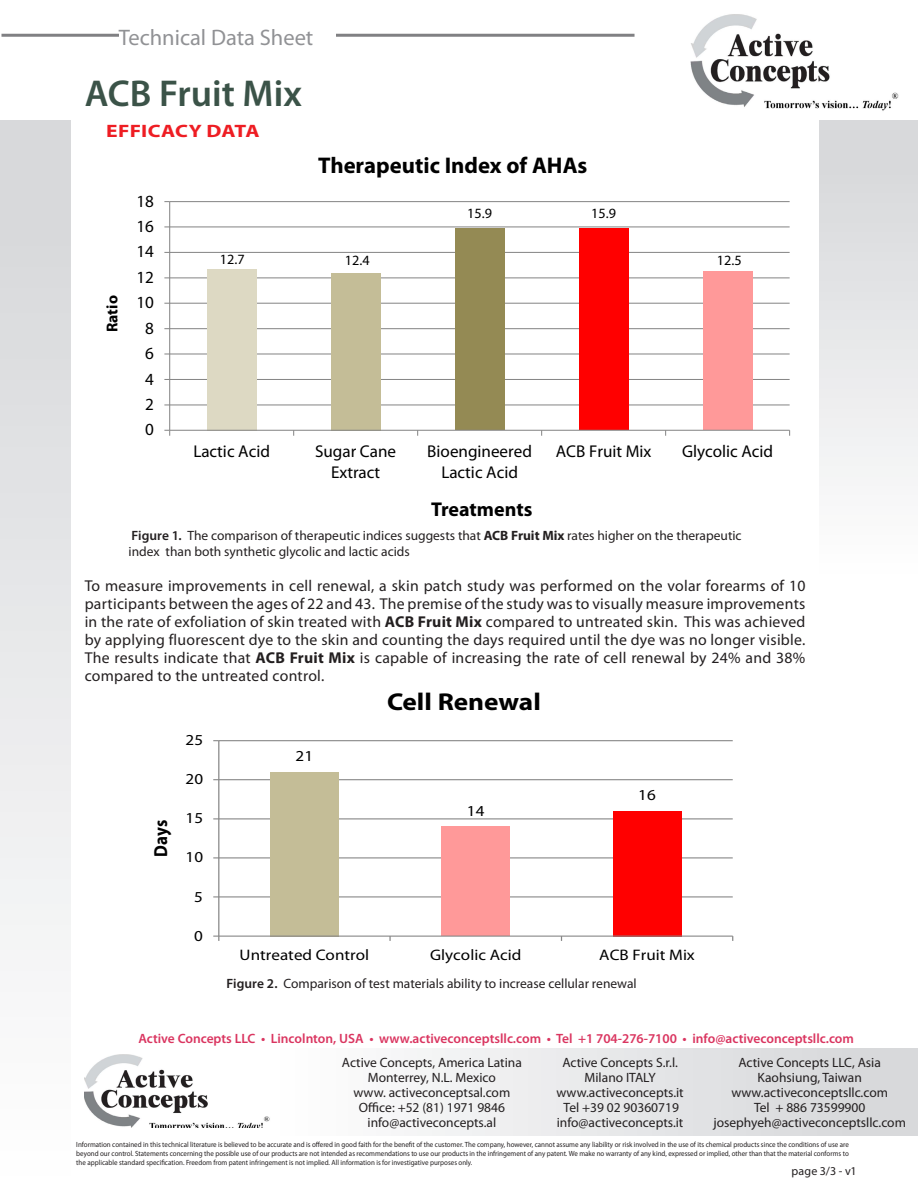
<style>
.page{position:relative;width:918px;height:1188px;background:#fff}
.page>*{position:absolute;margin:0;border:0;box-sizing:border-box;transform-origin:0 0}
.t1{font:600 37.5px "Myriad Pro";color:#3b5348}
.t2{font:700 24.45px "Myriad Pro";color:#000;scale:1.12 1}
.t3{font:700 22.8px "Myriad Pro";color:#000}
.t4{font:22.5px "Myriad Pro";color:#919295}
.t5{font:700 19.95px "Myriad Pro";color:#000}
.t6{font:700 18.9px "Myriad Pro";color:#000;scale:.9 1}
.t7{font:700 18.45px "Myriad Pro";color:#000;scale:1.12 1}
.t8{font:700 18px "Myriad Pro";letter-spacing:.005em;color:#ee1d23;scale:1.2 1}
.t9{font:17.1px/20.5px "Myriad Pro";color:#000;text-align:center}
.t10{font:15.75px/18px "Myriad Pro";letter-spacing:.015em;color:#231f20;text-align:justify}
.t11{font:700 15.75px "Myriad Pro";letter-spacing:.005em;color:#000}
.t12{font:15.3px "Myriad Pro";letter-spacing:.005em;color:#000;scale:1.12 1}
.t13{font:14.25px "Myriad Pro";letter-spacing:.005em;color:#000}
.t14{font:13.5px/16.2px "Myriad Pro";color:#231f20}
.t15{font:600 13.5px "Myriad Pro";color:#da3560}
.t16{font:12px "Myriad Pro";letter-spacing:.01em;color:#231f20}
.t17{font:7.5px/9px "Myriad Pro";color:#231f20;text-align:justify;scale:.93 1}
.s1{font-weight:600}
.s2{font-weight:700}
</style>
<div class="page">
<img style="left:690px;top:14px;width:209px;height:97px">
<hr style="left:2px;top:34px;width:633px;height:3px;background:#808083">
<div style="left:119px;top:28px;width:217px;height:31px;background:#fff"></div>
<div style="left:819px;top:120px;width:99px;height:459px;background:linear-gradient(to bottom,#d4d5d8,#fefefe)"></div>
<hr style="left:170px;top:404px;width:620px;height:1px;background:#868686">
<hr style="left:170px;top:379px;width:620px;height:1px;background:#868686">
<hr style="left:170px;top:353px;width:620px;height:2px;background:#868686">
<hr style="left:170px;top:328px;width:620px;height:1px;background:#868686">
<hr style="left:170px;top:303px;width:620px;height:1px;background:#868686">
<hr style="left:170px;top:277px;width:620px;height:1px;background:#868686">
<hr style="left:170px;top:252px;width:620px;height:1px;background:#868686">
<hr style="left:170px;top:226px;width:620px;height:1px;background:#868686">
<hr style="left:170px;top:201px;width:620px;height:1px;background:#868686">
<div style="left:207px;top:269px;width:50px;height:161px;background:#ddd9c3"></div>
<div style="left:331px;top:273px;width:50px;height:157px;background:#c4bd97"></div>
<div style="left:455px;top:228px;width:50px;height:202px;background:#948a54"></div>
<div style="left:579px;top:228px;width:50px;height:202px;background:#f00"></div>
<div style="left:703px;top:271px;width:50px;height:159px;background:#f99"></div>
<hr style="left:169px;top:202px;width:1px;height:228px;background:#868686">
<svg style="left:164px;top:353px;width:6px;height:2px"></svg>
<hr style="left:170px;top:430px;width:620px;height:1px;background:#868686">
<hr style="left:219px;top:896px;width:514px;height:2px;background:#868686">
<hr style="left:219px;top:857px;width:514px;height:1px;background:#868686">
<hr style="left:219px;top:818px;width:514px;height:1px;background:#868686">
<hr style="left:219px;top:779px;width:514px;height:1px;background:#868686">
<hr style="left:219px;top:740px;width:514px;height:1px;background:#868686">
<div style="left:270px;top:772px;width:69px;height:164px;background:#c4bd97"></div>
<div style="left:442px;top:827px;width:68px;height:109px;background:#f99"></div>
<div style="left:613px;top:811px;width:68px;height:125px;background:#f00"></div>
<hr style="left:218px;top:741px;width:1px;height:195px;background:#868686">
<hr style="left:219px;top:936px;width:514px;height:1px;background:#868686">
<img style="left:85px;top:1054px;width:185px;height:73px">
<div style="left:272px;top:1048px;width:646px;height:87px;background:linear-gradient(to right,#fefefe,#d4d5d8)"></div>
<div style="left:0;top:120px;width:71px;height:1068px;background:linear-gradient(to bottom,#d4d5d8,#fefefe)"></div>
<p class="t4" style="left:119px;top:23px;width:196px">Technical Data Sheet</p>
<p class="t1" style="left:85px;top:69px;width:219px">ACB Fruit Mix</p>
<p class="t8" style="left:106px;top:119px;width:129px">EFFICACY DATA</p>
<p class="t11" style="left:102px;top:332px;width:38px;rotate:-90deg">Ratio</p>
<p class="t9" style="left:136px;top:190px;width:19px">18</p>
<p class="t9" style="left:136px;top:216px;width:19px">16</p>
<p class="t9" style="left:136px;top:241px;width:19px">14</p>
<p class="t9" style="left:136px;top:267px;width:19px">12</p>
<p class="t9" style="left:136px;top:292px;width:19px">10</p>
<p class="t9" style="left:145px;top:317px;width:10px">8</p>
<p class="t9" style="left:145px;top:343px;width:10px">6</p>
<p class="t9" style="left:145px;top:368px;width:10px">4</p>
<p class="t9" style="left:145px;top:394px;width:10px">2</p>
<p class="t9" style="left:145px;top:419px;width:10px">0</p>
<p class="t3" style="left:318px;top:150px;width:271px">Therapeutic Index of AHAs</p>
<p class="t13" style="left:220px;top:251px;width:26px">12.7</p>
<p class="t13" style="left:345px;top:252px;width:26px">12.4</p>
<p class="t13" style="left:467px;top:205px;width:26px">15.9</p>
<p class="t13" style="left:591px;top:205px;width:26px">15.9</p>
<p class="t13" style="left:717px;top:252px;width:26px">12.5</p>
<p class="t9" style="left:193px;top:441px;width:78px">Lactic Acid</p>
<p class="t9" style="left:315px;top:441px;width:83px">Sugar Cane<br>Extract</p>
<p class="t9" style="left:427px;top:441px;width:106px">Bioengineered<br>Lactic Acid</p>
<p class="t9" style="left:556px;top:441px;width:97px">ACB Fruit Mix</p>
<p class="t9" style="left:682px;top:441px;width:93px">Glycolic Acid</p>
<p class="t5" style="left:431px;top:496px;width:103px">Treatments</p>
<p class="t14" style="left:129px;top:527px;width:615px"><span class="s1">Figure 1.</span> The comparison of therapeutic indices suggests that <span class="s2">ACB Fruit Mix</span> rates higher on the therapeutic index than both synthetic glycolic and lactic acids</p>
<p class="t10" style="left:85px;top:576px;width:722px">To measure improvements in cell renewal, a skin patch study was performed on the volar forearms of 10 participants between the ages of 22 and 43. The premise of the study was to visually measure improvements in the rate of exfoliation of skin treated with <span class="s2">ACB Fruit Mix</span> compared to untreated skin. This was achieved by applying fluorescent dye to the skin and counting the days required until the dye was no longer visible.<br>The results indicate that <span class="s2">ACB Fruit Mix</span> is capable of increasing the rate of cell renewal by 24% and 38% compared to the untreated control.</p>
<p class="t6" style="left:148px;top:857px;width:43px;rotate:-90deg">Days</p>
<p class="t12" style="left:186px;top:731px;width:17px">25</p>
<p class="t12" style="left:186px;top:770px;width:17px">20</p>
<p class="t12" style="left:186px;top:809px;width:17px">15</p>
<p class="t12" style="left:186px;top:848px;width:17px">10</p>
<p class="t12" style="left:194px;top:887px;width:9px">5</p>
<p class="t12" style="left:194px;top:926px;width:9px">0</p>
<p class="t12" style="left:296px;top:747px;width:17px">21</p>
<p class="t2" style="left:387px;top:685px;width:139px">Cell Renewal</p>
<p class="t12" style="left:467px;top:801px;width:17px">14</p>
<p class="t12" style="left:638px;top:786px;width:17px">16</p>
<p class="t12" style="left:240px;top:946px;width:117px">Untreated Control</p>
<p class="t12" style="left:430px;top:946px;width:83px">Glycolic Acid</p>
<p class="t12" style="left:599px;top:946px;width:87px">ACB Fruit Mix</p>
<p class="t14" style="left:226px;top:975px;width:412px"><span class="s1">Figure 2.</span> Comparison of test materials ability to increase cellular renewal</p>
<p class="t7" style="left:423px;top:978px;width:94px">Treatments</p>
<p class="t15" style="left:138px;top:1030px;width:717px">Active Concepts LLC • Lincolnton, USA • www.activeconceptsllc.com • Tel +1 704-276-7100 • info@activeconceptsllc.com</p>
<p class="t14" style="left:562px;top:1054px;width:117px">Active Concepts S.r.l.</p>
<p class="t14" style="left:584px;top:1069px;width:73px">Milano ITALY</p>
<p class="t14" style="left:557px;top:1084px;width:129px">www.activeconcepts.it</p>
<p class="t14" style="left:564px;top:1099px;width:117px">Tel +39 02 90360719</p>
<p class="t14" style="left:557px;top:1114px;width:128px">info@activeconcepts.it</p>
<p class="t14" style="left:738px;top:1054px;width:144px">Active Concepts LLC, Asia</p>
<p class="t14" style="left:758px;top:1069px;width:106px">Kaohsiung, Taiwan</p>
<p class="t14" style="left:731px;top:1084px;width:158px">www.activeconceptsllc.com</p>
<p class="t14" style="left:754px;top:1099px;width:113px">Tel + 886 73599900</p>
<p class="t14" style="left:713px;top:1114px;width:194px">josephyeh@activeconceptsllc.com</p>
<p class="t17" style="left:76px;top:1139px;width:832px">Information contained in this technical literature is believed to be accurate and is offered in good faith for the benefit of the customer. The company, however, cannot assume any liability or risk involved in the use of its chemical products since the conditions of use are beyond our control. Statements concerning the possible use of our products are not intended as recommendations to use our products in the infringement of any patent. We make no warranty of any kind, expressed or implied, other than that the material conforms to the applicable standard specification. Freedom from patent infringement is not implied. All information is for investigative purposes only.</p>
<p class="t16" style="left:792px;top:1164px;width:67px">page 3/3 - v1</p>
<p class="t14" style="left:342px;top:1054px;width:181px">Active Concepts, America Latina</p>
<p class="t14" style="left:368px;top:1069px;width:130px">Monterrey, N.L. Mexico</p>
<p class="t14" style="left:354px;top:1084px;width:158px">www. activeconceptsal.com</p>
<p class="t14" style="left:359px;top:1099px;width:148px">Office: +52 (81) 1971 9846</p>
<p class="t14" style="left:368px;top:1114px;width:130px">info@activeconcepts.al</p>
</div>
